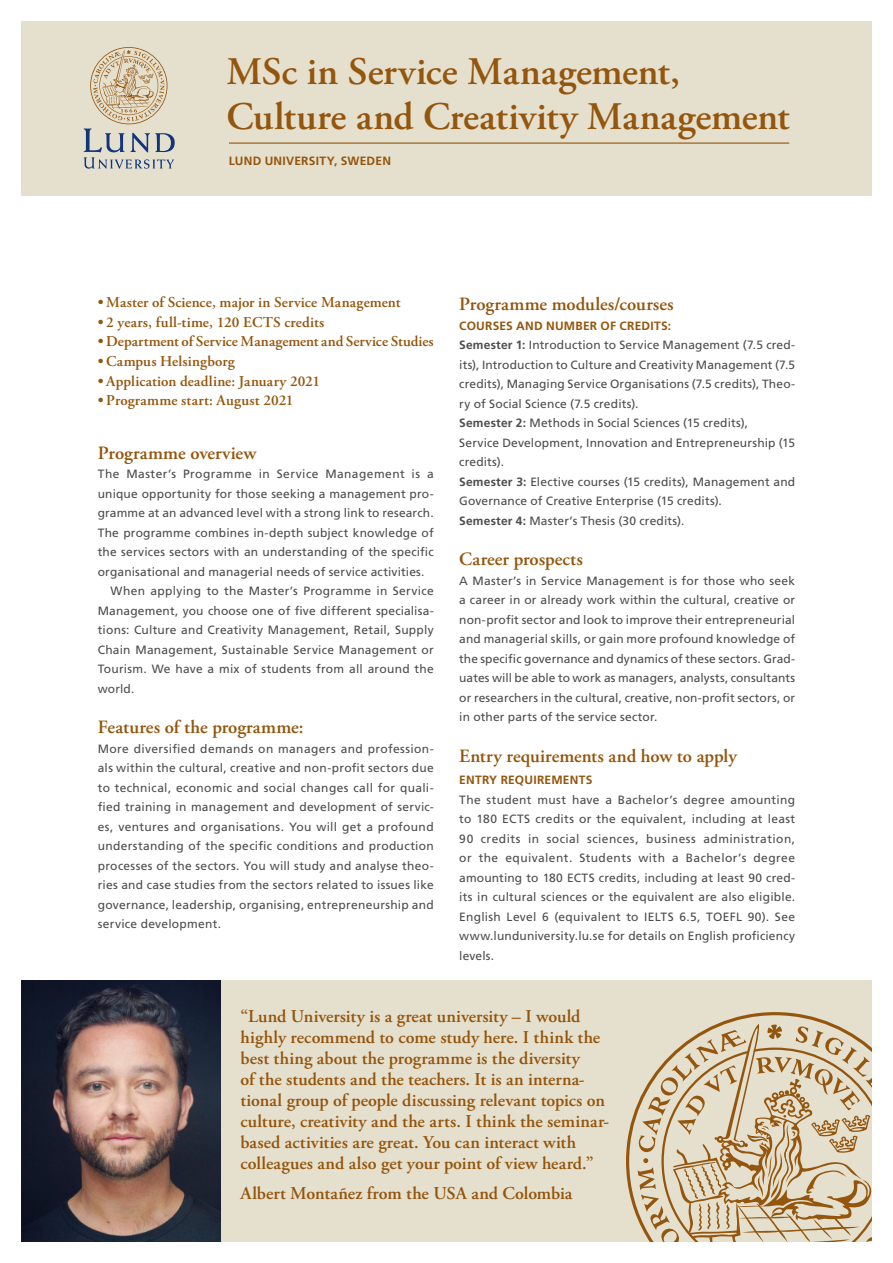
<style>
.page{position:relative;width:893px;height:1263px;background:#fff}
.page>*{position:absolute;margin:0;border:0;box-sizing:border-box;transform-origin:0 0}
.Headline___Programme{font:600 39px "Adobe Garamond Pro";letter-spacing:-.005em;color:#94550c}
.SubHEADLINE{font:600 18.75px "Adobe Garamond Pro";color:#94550c}
.Quote_headline{font:600 18px/21px "Adobe Garamond Pro";color:#94550c}
.t1{font:600 15px "Adobe Garamond Pro";letter-spacing:.005em;color:#94550c}
.kurser_bodycopy{font:12px/19.5px "Frutiger LT Std";letter-spacing:.015em;color:#4b4c4d;text-align:justify}
.SubHeadline_2{font:12px/19.5px "Frutiger LT Std";letter-spacing:.01em;color:#4b4c4d}
.SubHeadline_2-2{font:700 12px "Frutiger LT Std";letter-spacing:.02em;color:#94550c}
.kurser_bodycopy-2{font:12px "Frutiger LT Std";letter-spacing:.04em;color:#4b4c4d}
.Chapter{font:700 12px "Frutiger LT Std";letter-spacing:.02em;color:#94550c}
.s1{font-weight:700}
</style>
<div class="page">
<div style="left:21px;top:21px;width:851px;height:175px;background:#e5e0ce"></div>
<hr style="left:229px;top:143px;width:560px;height:1px;background:#94550c">
<div style="left:21px;top:980px;width:851px;height:262px;background:#e5e0ce"></div>
<svg style="left:84px;top:47px;width:91px;height:122px"></svg>
<svg style="left:626px;top:1012px;width:202px;height:208px"></svg>
<svg style="left:638px;top:1022px;width:234px;height:220px"></svg>
<img style="left:21px;top:980px;width:199px;height:262px">
<p class="Headline___Programme" style="left:226px;top:49px;width:455px">MSc in Service Management,</p>
<p class="Headline___Programme" style="left:226px;top:94px;width:565px">Culture and Creativity Management</p>
<p class="Chapter" style="left:229px;top:153px;width:164px">LUND UNIVERSITY, SWEDEN</p>
<p class="t1" style="left:98px;top:294px;width:304px">• Master of Science, major in Service Management</p>
<p class="t1" style="left:98px;top:314px;width:228px">• 2 years, full-time, 120 ECTS credits</p>
<p class="t1" style="left:98px;top:333px;width:337px">• Department of Service Management and Service Studies</p>
<p class="t1" style="left:98px;top:353px;width:138px">• Campus Helsingborg</p>
<p class="t1" style="left:98px;top:372px;width:224px">• Application deadline: January 2021</p>
<p class="t1" style="left:98px;top:392px;width:197px">• Programme start: August 2021</p>
<p class="SubHEADLINE" style="left:98px;top:442px;width:160px">Programme overview</p>
<p class="kurser_bodycopy-2" style="left:98px;top:467px;width:337px">The Master’s Programme in Service Management is a</p>
<p class="kurser_bodycopy" style="left:98px;top:484px;width:337px">unique opportunity for those seeking a management pro-</p>
<p class="kurser_bodycopy" style="left:98px;top:503px;width:337px">gramme at an advanced level with a strong link to research.</p>
<p class="kurser_bodycopy" style="left:98px;top:523px;width:337px">The programme combines in-depth subject knowledge of</p>
<p class="kurser_bodycopy" style="left:98px;top:542px;width:337px">the services sectors with an understanding of the specific</p>
<p class="kurser_bodycopy" style="left:98px;top:562px;width:328px">organisational and managerial needs of service activities.</p>
<p class="kurser_bodycopy" style="left:111px;top:581px;width:325px">When applying to the Master’s Programme in Service</p>
<p class="kurser_bodycopy" style="left:98px;top:601px;width:337px">Management, you choose one of five different specialisa-</p>
<p class="kurser_bodycopy" style="left:98px;top:620px;width:337px">tions: Culture and Creativity Management, Retail, Supply</p>
<p class="kurser_bodycopy" style="left:98px;top:640px;width:337px">Chain Management, Sustainable Service Management or</p>
<p class="kurser_bodycopy" style="left:98px;top:659px;width:337px">Tourism. We have a mix of students from all around the</p>
<p class="kurser_bodycopy" style="left:98px;top:679px;width:38px">world.</p>
<p class="SubHEADLINE" style="left:98px;top:716px;width:207px">Features of the programme:</p>
<p class="kurser_bodycopy" style="left:98px;top:739px;width:337px">More diversified demands on managers and profession&shy;als within the cultural, creative and non-profit sectors due to technical, economic and social changes call for quali&shy;fied training in management and development of servic&shy;es, ventures and organisations. You will get a profound understanding of the specific conditions and production processes of the sectors. You will study and analyse theo&shy;ries and case studies from the sectors related to issues like governance, leadership, organising, entrepreneurship and service development.</p>
<p class="SubHEADLINE" style="left:459px;top:293px;width:216px">Programme modules/courses</p>
<p class="SubHeadline_2-2" style="left:459px;top:318px;width:213px">COURSES AND NUMBER OF CREDITS:</p>
<p class="SubHeadline_2" style="left:459px;top:335px;width:337px;text-align:justify"><span class="s1">Semester 1:</span> Introduction to Service Management (7.5 cred&shy;its), Introduction to Culture and Creativity Management (7.5 credits), Managing Service Organisations (7.5 credits), Theo&shy;ry of Social Science (7.5 credits).</p>
<p class="SubHeadline_2" style="left:459px;top:413px;width:290px"><span class="s1">Semester 2:</span> Methods in Social Sciences (15 credits),</p>
<p class="SubHeadline_2" style="left:459px;top:433px;width:337px">Service Development, Innovation and Entrepreneurship (15 credits).</p>
<p class="SubHeadline_2" style="left:459px;top:472px;width:337px"><span class="s1">Semester 3:</span> Elective courses (15 credits), Management and<br>Governance of Creative Enterprise (15 credits).</p>
<p class="SubHeadline_2" style="left:459px;top:511px;width:227px"><span class="s1">Semester 4:</span> Master’s Thesis (30 credits).</p>
<p class="SubHEADLINE" style="left:459px;top:548px;width:125px">Career prospects</p>
<p class="kurser_bodycopy" style="left:459px;top:571px;width:337px">A Master’s in Service Management is for those who seek a career in or already work within the cultural, creative or non-profit sector and look to improve their entrepreneurial and managerial skills, or gain more profound knowledge of the specific governance and dynamics of these sectors. Grad&shy;uates will be able to work as managers, analysts, consultants or researchers in the cultural, creative, non-profit sectors, or in other parts of the service sector.</p>
<p class="SubHEADLINE" style="left:459px;top:745px;width:279px">Entry requirements and how to apply</p>
<p class="SubHeadline_2-2" style="left:459px;top:773px;width:135px">ENTRY REQUIREMENTS</p>
<p class="kurser_bodycopy" style="left:459px;top:790px;width:337px">The student must have a Bachelor’s degree amounting to 180 ECTS credits or the equivalent, including at least 90 credits in social sciences, business administration, or the equivalent. Students with a Bachelor’s degree amounting to 180 ECTS credits, including at least 90 cred&shy;its in cultural sciences or the equivalent are also eligible.<br>English Level 6 (equivalent to IELTS 6.5, TOEFL 90). See www.lunduniversity.lu.se for details on English proficiency levels.</p>
<p class="Quote_headline" style="left:241px;top:1006px;width:370px">“Lund University is a great university – I would highly recommend to come study here. I think the best thing about the programme is the diversity<br>of the students and the teachers. It is an interna&shy;tional group of people discussing relevant topics on culture, creativity and the arts. I think the seminar&shy;based activities are great. You can interact with colleagues and also get your point of view heard.”</p>
<p class="Quote_headline" style="left:241px;top:1183px;width:333px">Albert Montañez from the USA and Colombia</p>
</div>
